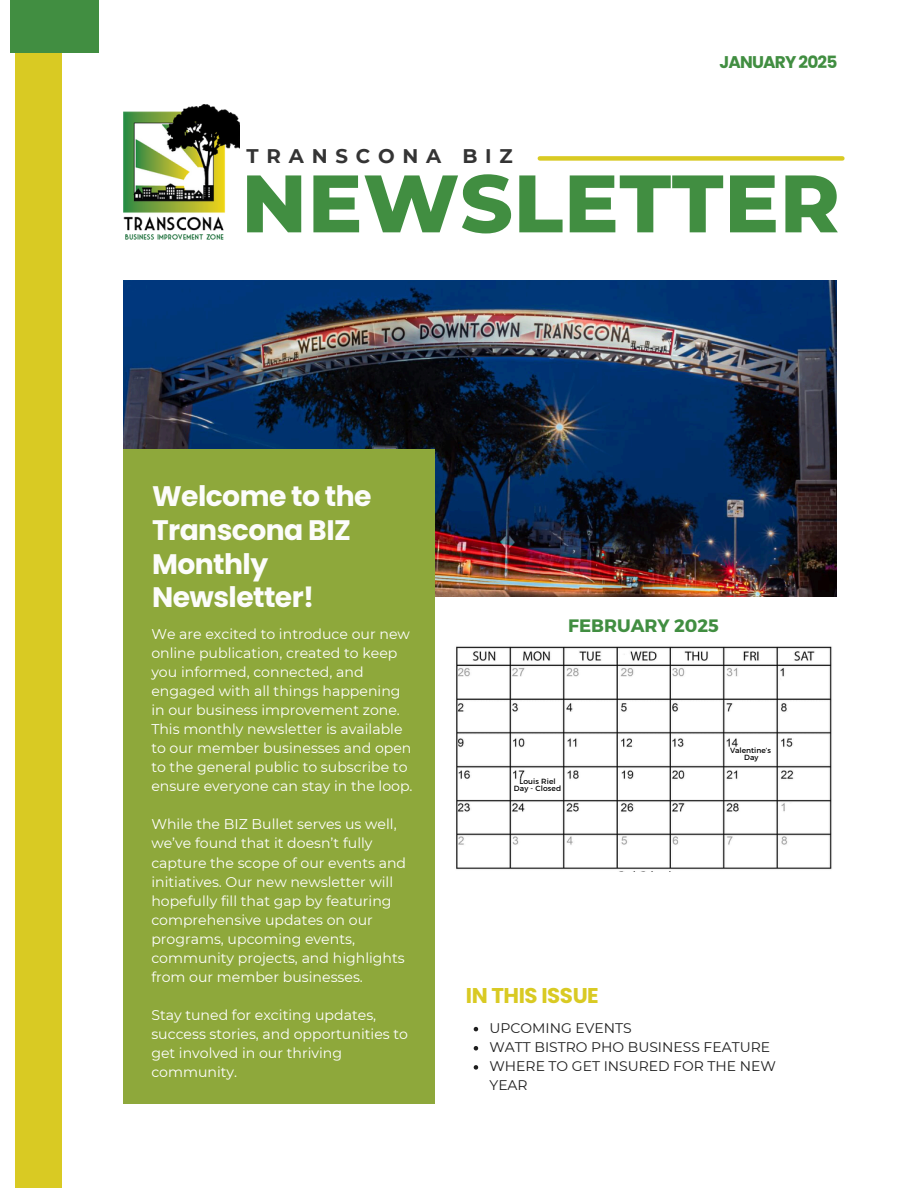
<style>
.page{position:relative;width:918px;height:1188px;background:#fff}
.page>*{position:absolute;margin:0;border:0;box-sizing:border-box;transform-origin:0 0}
.t1{font:800 81.3px "Montserrat";letter-spacing:.01em;color:#418e41}
.t2{font:700 28.2px/33.8px "Poppins";letter-spacing:-.02em;color:#fcfcfb}
.t3{font:700 21.3px "Poppins";letter-spacing:-.02em;color:#d9ca23}
.t4{font:700 19.65px "Montserrat";letter-spacing:.395em;color:#343434}
.t5{font:700 18px "Montserrat";color:#418e41}
.t6{font:700 16.95px "Poppins";letter-spacing:-.05em;color:#418e41}
.t7{font:14.1px/19px "Montserrat";color:#fff}
.t8{font:13.95px/19.2px "Montserrat";color:#1e1e1e}
.t9{font:7.5px "Montserrat";letter-spacing:.015em;color:#000}
</style>
<div class="page">
<div style="left:16px;top:0;width:46px;height:1188px;background:#d9ca23"></div>
<div style="left:540px;top:156px;width:302px;height:5px;background:#d9ca23"></div>
<img style="left:123px;top:280px;width:713px;height:316px">
<div style="left:123px;top:449px;width:312px;height:654px;background:#8ea83b"></div>
<div style="left:10px;top:0;width:88px;height:53px;background:#418e41"></div>
<img style="left:123px;top:104px;width:116px;height:136px">
<img style="left:456px;top:646px;width:376px;height:226px">
<svg style="left:474px;top:1027px;width:4px;height:4px"></svg>
<svg style="left:474px;top:1046px;width:4px;height:5px"></svg>
<svg style="left:474px;top:1065px;width:4px;height:5px"></svg>
<p class="t4" style="left:247px;top:143px;width:268px">TRANSCONA BIZ</p>
<h1 class="t6" style="left:720px;top:50px;width:119px">JANUARY 2025</h1>
<p class="t1" style="left:241px;top:154px;width:600px">NEWSLETTER</p>
<h5 class="t2" style="left:152px;top:479px;width:221px">Welcome to the<br>Transcona BIZ<br>Monthly<br>Newsletter!</h5>
<h5 class="t7" style="left:151px;top:624px;width:263px">We are excited to introduce our new online publication, created to keep you informed, connected, and engaged with all things happening in our business improvement zone.<br>This monthly newsletter is available to our member businesses and open to the general public to subscribe to ensure everyone can stay in the loop.</h5>
<h5 class="t7" style="left:151px;top:815px;width:256px">While the BIZ Bullet serves us well, we’ve found that it doesn’t fully capture the scope of our events and initiatives. Our new newsletter will hopefully fill that gap by featuring comprehensive updates on our programs, upcoming events, community projects, and highlights from our member businesses.</h5>
<h4 class="t7" style="left:151px;top:1005px;width:258px">Stay tuned for exciting updates, success stories, and opportunities to get involved in our thriving community.</h4>
<p class="t5" style="left:568px;top:613px;width:152px">FEBRUARY 2025</p>
<p class="t9" style="left:519px;top:777px;width:38px">Louis Riel</p>
<p class="t9" style="left:514px;top:784px;width:49px">Day - Closed</p>
<p class="t9" style="left:730px;top:746px;width:42px">Valentine’s</p>
<h3 class="t9" style="left:744px;top:752px;width:16px">Day</h3>
<p class="t3" style="left:466px;top:981px;width:135px">IN THIS ISSUE</p>
<p class="t8" style="left:490px;top:1018px;width:144px">UPCOMING EVENTS</p>
<p class="t8" style="left:490px;top:1037px;width:282px">WATT BISTRO PHO BUSINESS FEATURE</p>
<h2 class="t8" style="left:490px;top:1056px;width:288px">WHERE TO GET INSURED FOR THE NEW<br>YEAR</h2>
</div>
